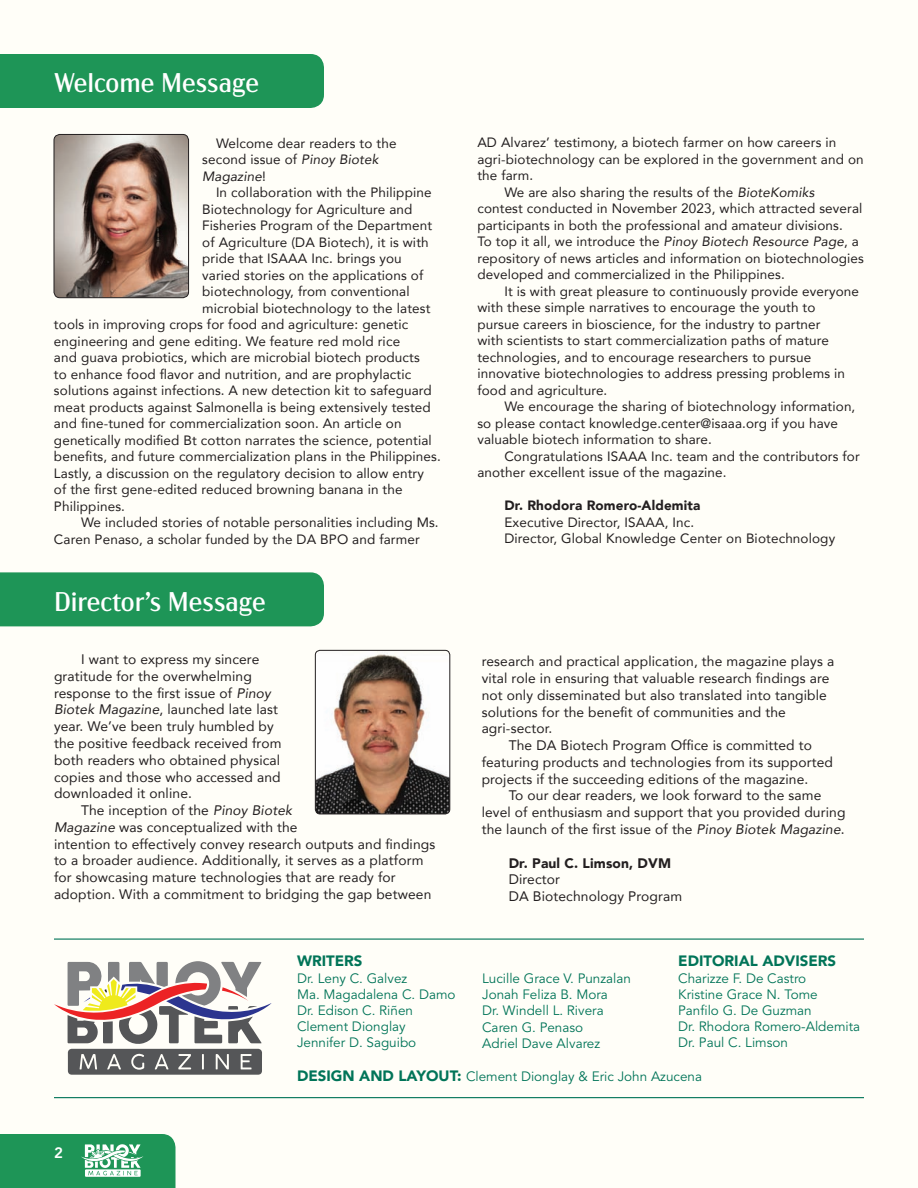
<style>
.page{position:relative;width:918px;height:1188px;background:#fffef8}
.page>*{position:absolute;margin:0;border:0;box-sizing:border-box;transform-origin:0 0}
.t1{font:27px "Acme Gothic";color:#fff}
.t2{font:900 15px "Avenir";color:#007458}
.t3{font:800 15px "Avenir";color:#fff}
.t4{font:13.8px/16.8px "Avenir";letter-spacing:.01em;color:#231f20}
.t5{font:900 13.8px "Avenir";color:#231f20}
.t6{font:13.5px/16.5px "Avenir";letter-spacing:.01em;color:#231f20}
.t7{font:13.5px/16.2px "Avenir";color:#007458}
.t8{font:900 13.5px "Avenir";letter-spacing:.01em;color:#231f20}
.s1{font-style:italic}
.s2{font-weight:900;font-size:15px}
</style>
<div class="page">
<img style="left:315px;top:650px;width:135px;height:164px">
<div style="left:315px;top:650px;width:135px;height:164px;border:1px solid #231f20;border-radius:5px"></div>
<img style="left:54px;top:134px;width:135px;height:164px">
<div style="left:54px;top:134px;width:135px;height:164px;border:1px solid #231f20;border-radius:6px"></div>
<svg style="left:54px;top:961px;width:218px;height:114px"></svg>
<hr style="left:54px;top:939px;width:810px;height:1px;background:#007458">
<hr style="left:54px;top:1097px;width:810px;height:1px;background:#007458">
<div style="left:0;top:54px;width:324px;height:54px;background:#1e9557"></div>
<div style="left:0;top:572px;width:324px;height:54px;background:#1e9557"></div>
<svg style="left:0;top:1134px;width:176px;height:54px"></svg>
<h1 class="t1" style="left:54px;top:63px;width:207px">Welcome Message</h1>
<p class="t6" style="left:202px;top:135px;width:196px;text-indent:14px">Welcome dear readers to the second issue of <span class="s1">Pinoy Biotek<br>Magazine</span>!</p>
<p class="t6" style="left:216px;top:184px;width:217px">In collaboration with the Philippine</p>
<p class="t6" style="left:202px;top:201px;width:212px">Biotechnology for Agriculture and</p>
<p class="t6" style="left:202px;top:217px;width:231px">Fisheries Program of the Department</p>
<p class="t6" style="left:202px;top:234px;width:228px">of Agriculture (DA Biotech), it is with</p>
<p class="t6" style="left:202px;top:250px;width:201px">pride that ISAAA Inc. brings you</p>
<p class="t6" style="left:202px;top:267px;width:223px">varied stories on the applications of</p>
<p class="t6" style="left:202px;top:283px;width:209px">biotechnology, from conventional</p>
<p class="t6" style="left:202px;top:300px;width:230px">microbial biotechnology to the latest</p>
<p class="t6" style="left:54px;top:316px;width:356px">tools in improving crops for food and agriculture: genetic</p>
<p class="t6" style="left:54px;top:333px;width:348px">engineering and gene editing. We feature red mold rice</p>
<p class="t6" style="left:54px;top:349px;width:367px">and guava probiotics, which are microbial biotech products</p>
<p class="t6" style="left:54px;top:366px;width:359px">to enhance food flavor and nutrition, and are prophylactic</p>
<p class="t6" style="left:54px;top:382px;width:379px">solutions against infections. A new detection kit to safeguard</p>
<p class="t6" style="left:54px;top:399px;width:378px">meat products against Salmonella is being extensively tested</p>
<p class="t6" style="left:54px;top:415px;width:349px">and fine-tuned for commercialization soon. An article on</p>
<p class="t6" style="left:54px;top:432px;width:379px">genetically modified Bt cotton narrates the science, potential</p>
<p class="t6" style="left:54px;top:448px;width:388px">benefits, and future commercialization plans in the Philippines.</p>
<p class="t6" style="left:54px;top:465px;width:372px">Lastly, a discussion on the regulatory decision to allow entry</p>
<p class="t6" style="left:54px;top:481px;width:350px">of the first gene-edited reduced browning banana in the</p>
<p class="t6" style="left:54px;top:498px;width:72px">Philippines.</p>
<p class="t6" style="left:81px;top:514px;width:359px">We included stories of notable personalities including Ms.</p>
<p class="t6" style="left:54px;top:531px;width:367px">Caren Penaso, a scholar funded by the DA BPO and farmer</p>
<h1 class="t1" style="left:54px;top:582px;width:213px">Director’s Message</h1>
<p class="t4" style="left:54px;top:650px;width:229px;text-indent:27px">I want to express my sincere gratitude for the overwhelming response to the first issue of <span class="s1">Pinoy<br>Biotek Magazine</span>, launched late last year. We’ve been truly humbled by the positive feedback received from both readers who obtained physical copies and those who accessed and downloaded it online.</p>
<p class="t4" style="left:54px;top:802px;width:383px;text-indent:27px">The inception of the <span class="s1">Pinoy Biotek<br>Magazine</span> was conceptualized with the<br>intention to effectively convey research outputs and findings to a broader audience. Additionally, it serves as a platform for showcasing mature technologies that are ready for adoption. With a commitment to bridging the gap between</p>
<p class="t6" style="left:477px;top:134px;width:361px">AD Alvarez’ testimony, a biotech farmer on how careers in</p>
<p class="t6" style="left:477px;top:151px;width:388px">agri-biotechnology can be explored in the government and on</p>
<p class="t6" style="left:477px;top:167px;width:57px">the farm.</p>
<p class="t6" style="left:504px;top:184px;width:312px">We are also sharing the results of the <span class="s1">BioteKomiks</span></p>
<p class="t6" style="left:477px;top:200px;width:387px">contest conducted in November 2023, which attracted several</p>
<p class="t6" style="left:477px;top:217px;width:367px">participants in both the professional and amateur divisions.</p>
<p class="t6" style="left:477px;top:233px;width:383px">To top it all, we introduce the <span class="s1">Pinoy Biotech Resource Page</span>, a</p>
<p class="t6" style="left:477px;top:250px;width:388px">repository of news articles and information on biotechnologies</p>
<p class="t6" style="left:477px;top:266px;width:309px">developed and commercialized in the Philippines.</p>
<p class="t6" style="left:504px;top:283px;width:356px">It is with great pleasure to continuously provide everyone</p>
<p class="t6" style="left:477px;top:299px;width:340px">with these simple narratives to encourage the youth to</p>
<p class="t6" style="left:477px;top:316px;width:345px">pursue careers in bioscience, for the industry to partner</p>
<p class="t6" style="left:477px;top:332px;width:353px">with scientists to start commercialization paths of mature</p>
<p class="t6" style="left:477px;top:349px;width:335px">technologies, and to encourage researchers to pursue</p>
<p class="t6" style="left:477px;top:365px;width:369px">innovative biotechnologies to address pressing problems in</p>
<p class="t6" style="left:477px;top:382px;width:132px">food and agriculture.</p>
<p class="t6" style="left:504px;top:398px;width:353px">We encourage the sharing of biotechnology information,</p>
<p class="t6" style="left:477px;top:415px;width:362px">so please contact knowledge.center@isaaa.org if you have</p>
<p class="t6" style="left:477px;top:431px;width:236px">valuable biotech information to share.</p>
<p class="t6" style="left:504px;top:448px;width:357px">Congratulations ISAAA Inc. team and the contributors for</p>
<p class="t6" style="left:477px;top:464px;width:251px">another excellent issue of the magazine.</p>
<p class="t8" style="left:504px;top:494px;width:197px">Dr. Rhodora Romero-Aldemita</p>
<p class="t6" style="left:504px;top:514px;width:332px">Executive Director, ISAAA, Inc.<br>Director, Global Knowledge Center on Biotechnology</p>
<p class="t4" style="left:482px;top:653px;width:354px">research and practical application, the magazine plays a</p>
<p class="t4" style="left:482px;top:669px;width:349px">vital role in ensuring that valuable research findings are</p>
<p class="t4" style="left:482px;top:686px;width:347px">not only disseminated but also translated into tangible</p>
<p class="t4" style="left:482px;top:703px;width:306px">solutions for the benefit of communities and the</p>
<p class="t4" style="left:482px;top:720px;width:72px">agri-sector.</p>
<p class="t4" style="left:509px;top:737px;width:305px">The DA Biotech Program Office is committed to</p>
<p class="t4" style="left:482px;top:753px;width:353px">featuring products and technologies from its supported</p>
<p class="t4" style="left:482px;top:770px;width:328px">projects if the succeeding editions of the magazine.</p>
<p class="t4" style="left:509px;top:787px;width:314px">To our dear readers, we look forward to the same</p>
<p class="t4" style="left:482px;top:804px;width:365px">level of enthusiasm and support that you provided during</p>
<p class="t4" style="left:482px;top:820px;width:365px">the launch of the first issue of the <span class="s1">Pinoy Biotek Magazine</span>.</p>
<p class="t5" style="left:509px;top:851px;width:164px">Dr. Paul C. Limson, DVM</p>
<p class="t4" style="left:509px;top:871px;width:175px">Director<br>DA Biotechnology Program</p>
<p class="t3" style="left:54px;top:1141px;width:10px">2</p>
<p class="t2" style="left:297px;top:948px;width:67px">Writers</p>
<p class="t7" style="left:297px;top:970px;width:160px">Dr. Leny C. Galvez<br>Ma. Magadalena C. Damo<br>Dr. Edison C. Riñen<br>Clement Dionglay<br>Jennifer D. Saguibo</p>
<p class="t2" style="left:678px;top:948px;width:160px">Editorial Advisers</p>
<p class="t7" style="left:678px;top:970px;width:184px">Charizze F. De Castro<br>Kristine Grace N. Tome<br>Panfilo G. De Guzman<br>Dr. Rhodora Romero-Aldemita<br>Dr. Paul C. Limson</p>
<p class="t7" style="left:297px;top:1069px;width:407px"><span class="s2">Design and Layout:</span> Clement Dionglay &amp; Eric John Azucena</p>
<p class="t7" style="left:482px;top:971px;width:150px">Lucille Grace V. Punzalan<br>Jonah Feliza B. Mora<br>Dr. Windell L. Rivera<br>Caren G. Penaso<br>Adriel Dave Alvarez</p>
</div>
